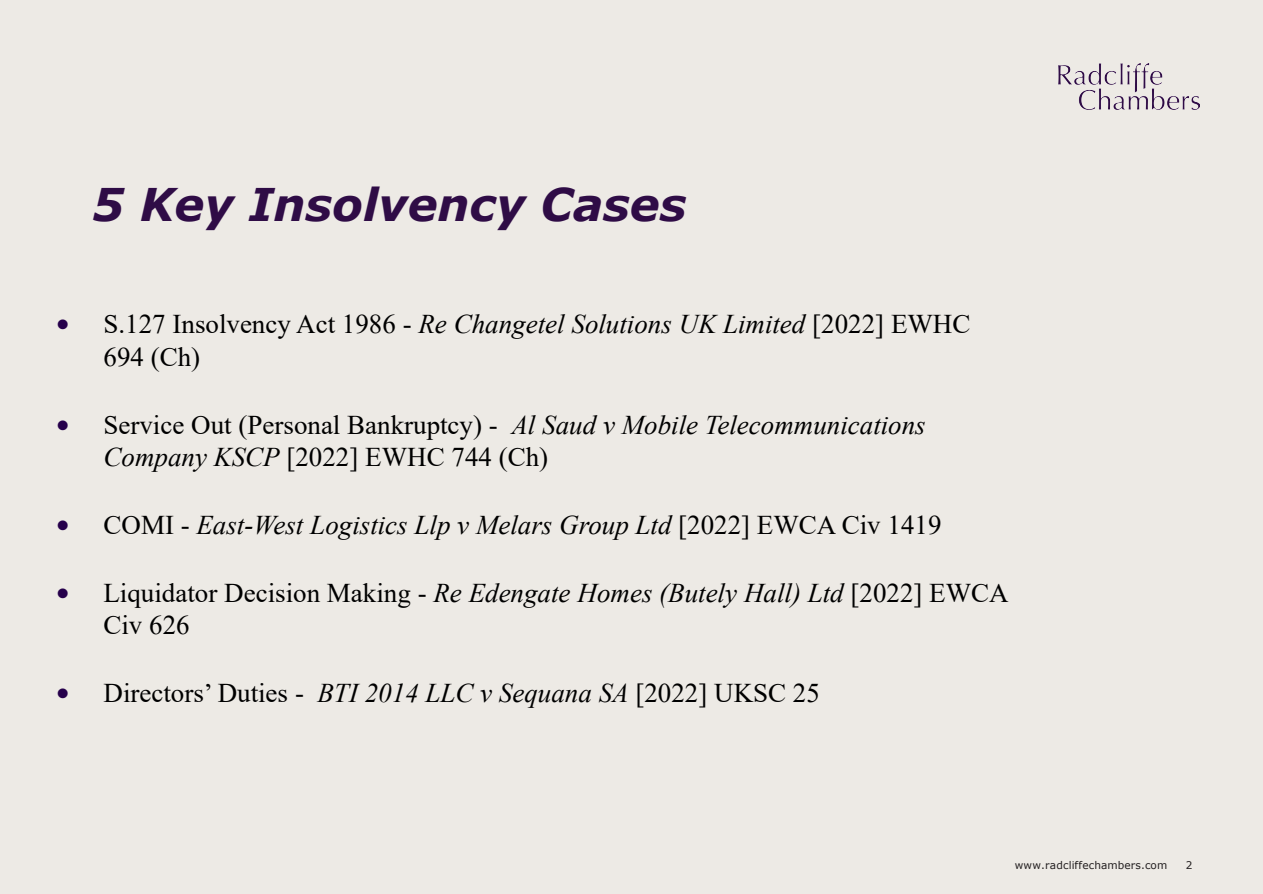
<style>
.page{position:relative;width:1263px;height:894px;background:#fff}
.page>*{position:absolute;margin:0;border:0;box-sizing:border-box;transform-origin:0 0}
.t1{font:italic 700 45px "Verdana";color:#2f0c46}
.t2{font:27px/32.4px "Times New Roman";color:#000}
.t3{font:italic 27px "Times New Roman";color:#000}
.t4{font:10.5px "Verdana";letter-spacing:.01em;color:#231f20}
.s1{font-family:"Verdana";color:#26004b}
.s2{font-style:italic}
.s3{font-family:"Verdana";font-style:normal;color:#26004b}
.s4{font-style:normal}
</style>
<div class="page">
<div style="left:0;top:0;width:1263px;height:893px;background:#edeae5"></div>
<img style="left:1059px;top:64px;width:140px;height:46px">
<h2 class="t1" style="left:92px;top:173px;width:596px">5 Key Insolvency Cases</h2>
<p class="t2" style="left:104px;top:307px;width:868px;text-indent:-48px"><span class="s1">•</span> S.127 Insolvency Act 1986 - <span class="s2">Re Changetel Solutions UK Limited</span> [2022] EWHC<br>694 (Ch)</p>
<p class="t2" style="left:103px;top:407px;width:824px;text-indent:-48px"><span class="s1">•</span> Service Out (Personal Bankruptcy) - <span class="s2">Al Saud v Mobile Telecommunications<br>Company KSCP</span> [2022] EWHC 744 (Ch)</p>
<p class="t3" style="left:56px;top:506px;width:887px"><span class="s3">•</span> <span class="s4">COMI -</span> East-West Logistics Llp v Melars Group Ltd <span class="s4">[2022] EWCA Civ 1419</span></p>
<p class="t2" style="left:103px;top:575px;width:907px;text-indent:-48px"><span class="s1">•</span> Liquidator Decision Making - <span class="s2">Re Edengate Homes (Butely Hall) Ltd</span> [2022] EWCA<br>Civ 626</p>
<p class="t2" style="left:56px;top:675px;width:766px"><span class="s1">•</span> Directors’ Duties - <span class="s2">BTI 2014 LLC v Sequana SA</span> [2022] UKSC 25</p>
<p class="t4" style="left:1015px;top:858px;width:154px">www.radcliffechambers.com</p>
<p class="t4" style="left:1186px;top:858px;width:8px">2</p>
</div>
